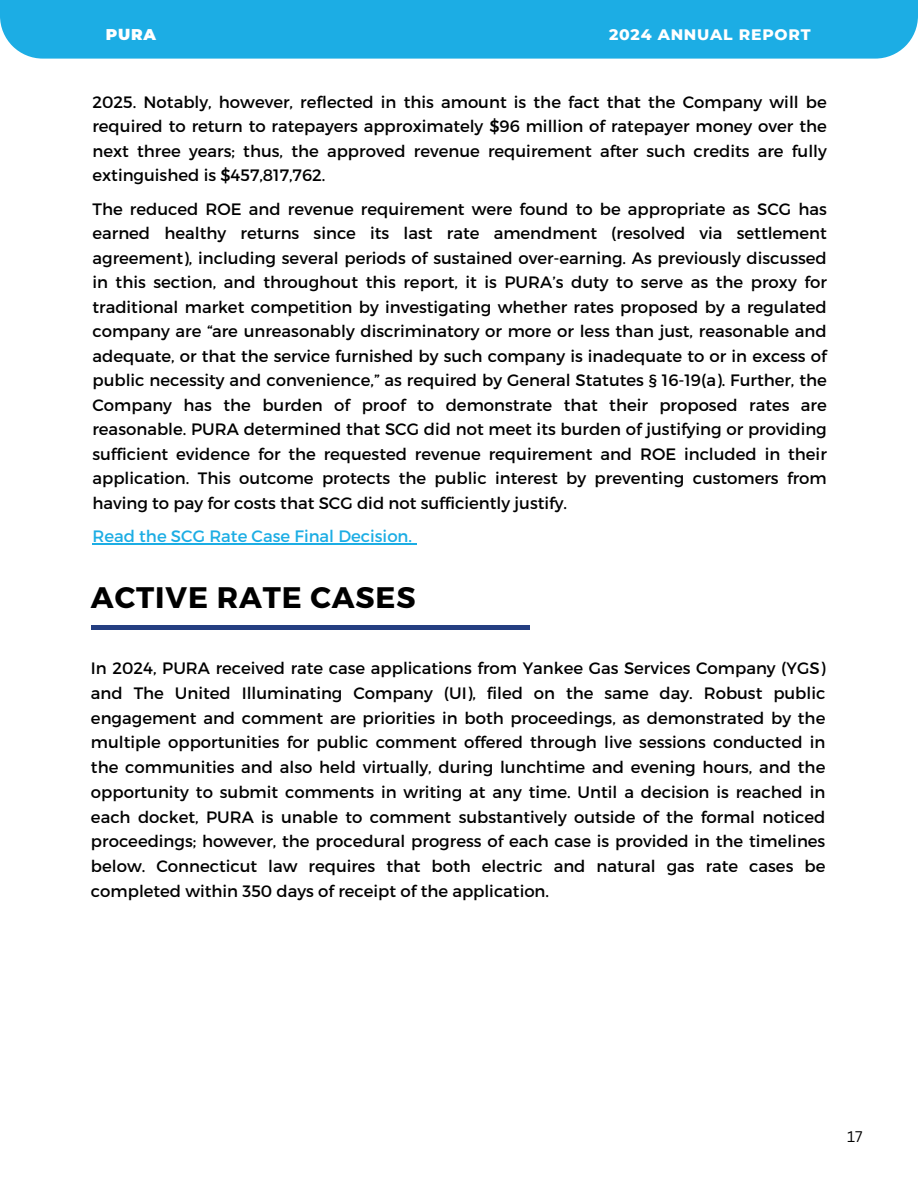
<style>
.page{position:relative;width:918px;height:1188px;background:#fff}
.page>*{position:absolute;margin:0;border:0;box-sizing:border-box;transform-origin:0 0}
.t1{font:700 29.7px "Montserrat";letter-spacing:.03em;color:#000}
.t2{font:16.5px/24.5px "Montserrat";color:#000;text-align:justify}
.t3{font:16.5px "Montserrat";color:#1cade4}
.t4{font:800 15.6px "Montserrat";letter-spacing:.05em;color:#fff}
.t5{font:900 15.6px "Montserrat";color:#fff}
.t6{font:15px "Canva Sans";color:#000}
</style>
<div class="page">
<div style="left:0;top:0;width:918px;height:59px;background:#1cade4"></div>
<hr style="left:92px;top:543px;width:320px;height:2px;background:#1cade4">
<hr style="left:91px;top:626px;width:439px;height:3px;background:#243e81">
<p class="t5" style="left:106px;top:25px;width:52px">PURA</p>
<p class="t4" style="left:609px;top:25px;width:203px">2024 ANNUAL REPORT</p>
<h2 class="t2" style="left:92px;top:89px;width:736px">2025. Notably, however, reflected in this amount is the fact that the Company will be required to return to ratepayers approximately $96 million of ratepayer money over the next three years; thus, the approved revenue requirement after such credits are fully extinguished is $457,817,762.</h2>
<p class="t2" style="left:92px;top:196px;width:736px">The reduced ROE and revenue requirement were found to be appropriate as SCG has earned healthy returns since its last rate amendment (resolved via settlement agreement), including several periods of sustained over-earning. As previously discussed in this section, and throughout this report, it is PURA’s duty to serve as the proxy for traditional market competition by investigating whether rates proposed by a regulated company are “are unreasonably discriminatory or more or less than just, reasonable and adequate, or that the service furnished by such company is inadequate to or in excess of public necessity and convenience,” as required by General Statutes § 16-19(a). Further, the Company has the burden of proof to demonstrate that their proposed rates are reasonable. PURA determined that SCG did not meet its burden of justifying or providing sufficient evidence for the requested revenue requirement and ROE included in their application. This outcome protects the public interest by preventing customers from having to pay for costs that SCG did not sufficiently justify.</p>
<p class="t3" style="left:92px;top:526px;width:321px">Read the SCG Rate Case Final Decision.</p>
<p class="t1" style="left:91px;top:578px;width:326px">ACTIVE RATE CASES</p>
<h1 class="t2" style="left:91px;top:655px;width:736px">In 2024, PURA received rate case applications from Yankee Gas Services Company (YGS) and The United Illuminating Company (UI), filed on the same day. Robust public engagement and comment are priorities in both proceedings, as demonstrated by the multiple opportunities for public comment offered through live sessions conducted in the communities and also held virtually, during lunchtime and evening hours, and the opportunity to submit comments in writing at any time. Until a decision is reached in each docket, PURA is unable to comment substantively outside of the formal noticed proceedings; however, the procedural progress of each case is provided in the timelines below. Connecticut law requires that both electric and natural gas rate cases be completed within 350 days of receipt of the application.</h1>
<h2 class="t6" style="left:847px;top:1126px;width:17px">17</h2>
</div>
